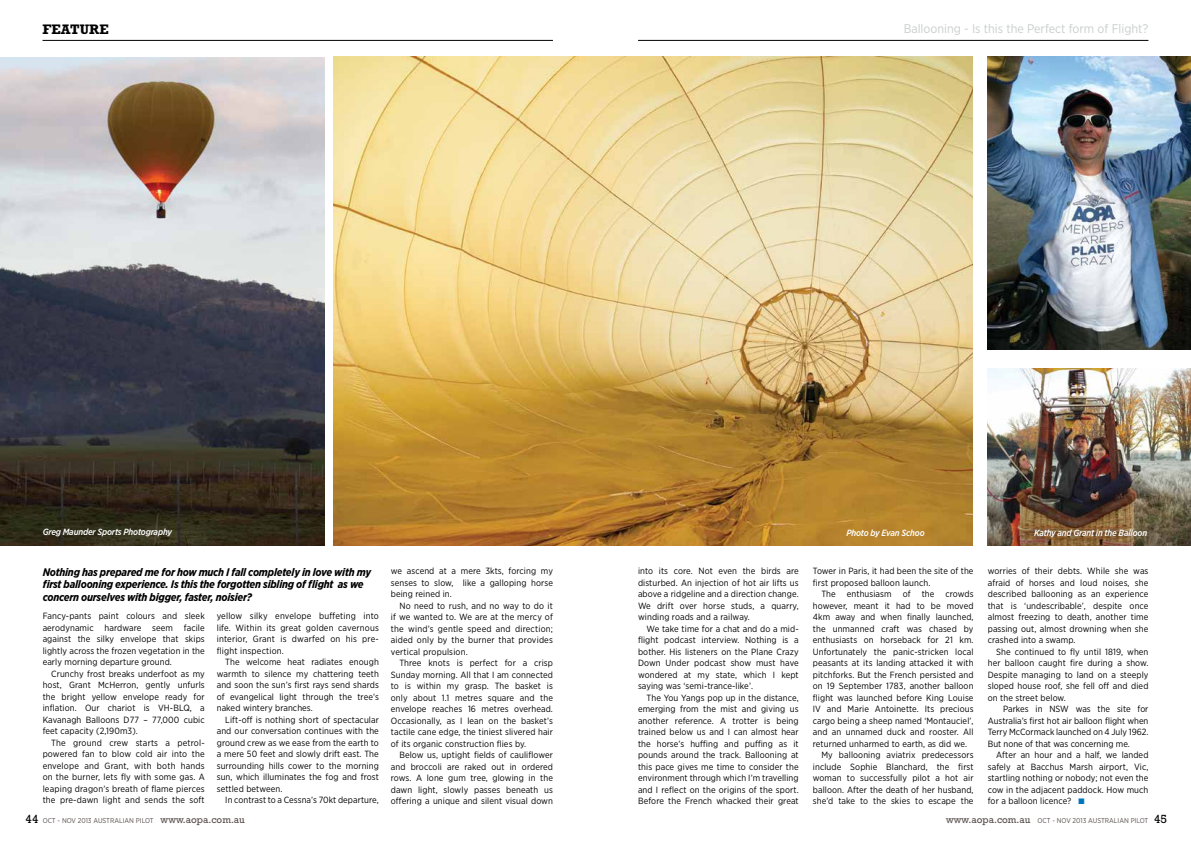
<style>
.page{position:relative;width:1191px;height:842px;background:#fff}
.page>*{position:absolute;margin:0;border:0;box-sizing:border-box;transform-origin:0 0}
.t1{font:700 14px "Rockwell";color:#000}
.t2{font:12.5px "Gotham Narrow";color:#c8cecd}
.t3{font:italic 700 11px/12.5px "Gotham Narrow";letter-spacing:-.02em;color:#000}
.t4{font:9px/11.5px "Gotham Narrow";letter-spacing:.01em;color:#000;text-align:justify}
.t5{font:italic 500 9px "Gotham Narrow";letter-spacing:-.02em;color:#fff}
.t6{font:7px "Gotham Narrow";color:#584e4c}
.s1{color:#0075be}
.s2{font-family:"Rockwell";font-size:12px;color:#000}
.s3{font-family:"Rockwell";font-size:10px}
</style>
<div class="page">
<hr style="left:43px;top:40px;width:510px;height:1px;background:#000">
<hr style="left:638px;top:40px;width:510px;height:1px;background:#000">
<img style="left:0;top:58px;width:324px;height:488px">
<img style="left:333px;top:57px;width:639px;height:489px">
<img style="left:987px;top:57px;width:204px;height:292px">
<img style="left:987px;top:369px;width:204px;height:177px">
<h1 class="t1" style="left:43px;top:21px;width:68px">FEATURE</h1>
<h2 class="t2" style="left:903px;top:21px;width:246px">Ballooning - Is this the Perfect form of Flight?</h2>
<p class="t5" style="left:43px;top:526px;width:131px">Greg Maunder Sports Photography</p>
<p class="t5" style="left:846px;top:527px;width:80px">Photo by Evan Schoo</p>
<p class="t5" style="left:1034px;top:527px;width:115px">Kathy and Grant in the Balloon</p>
<p class="t3" style="left:43px;top:566px;width:330px">Nothing has prepared me for how much I fall completely in love with my first ballooning experience. Is this the forgotten sibling of flight as we concern ourselves with bigger, faster, noisier?</p>
<p class="t4" style="left:43px;top:610px;width:164px">Fancy-pants paint colours and sleek aerodynamic hardware seem facile against the silky envelope that skips lightly across the frozen vegetation in the early morning departure ground.</p>
<p class="t4" style="left:43px;top:668px;width:164px;text-indent:9px">Crunchy frost breaks underfoot as my host, Grant McHerron, gently unfurls the bright yellow envelope ready for inflation. Our chariot is VH-BLQ, a Kavanagh Balloons D77 – 77,000 cubic feet capacity (2,190m3).</p>
<p class="t4" style="left:43px;top:737px;width:164px;text-indent:9px">The ground crew starts a petrol&shy;powered fan to blow cold air into the envelope and Grant, with both hands on the burner, lets fly with some gas. A leaping dragon’s breath of flame pierces the pre-dawn light and sends the soft</p>
<p class="t4" style="left:638px;top:565px;width:162px">into its core. Not even the birds are disturbed. An injection of hot air lifts us above a ridgeline and a direction change.<br>We drift over horse studs, a quarry, winding roads and a railway.</p>
<p class="t4" style="left:638px;top:623px;width:162px;text-indent:9px">We take time for a chat and do a mid&shy;flight podcast interview. Nothing is a bother. His listeners on the Plane Crazy Down Under podcast show must have wondered at my state, which I kept saying was ‘semi-trance-like’.</p>
<p class="t4" style="left:638px;top:692px;width:162px;text-indent:9px">The You Yangs pop up in the distance, emerging from the mist and giving us another reference. A trotter is being trained below us and I can almost hear the horse’s huffing and puffing as it pounds around the track. Ballooning at this pace gives me time to consider the environment through which I’m travelling and I reflect on the origins of the sport.<br>Before the French whacked their great</p>
<p class="t4" style="left:813px;top:565px;width:162px">Tower in Paris, it had been the site of the first proposed balloon launch.</p>
<p class="t4" style="left:821px;top:588px;width:154px">The enthusiasm of the crowds</p>
<p class="t4" style="left:813px;top:600px;width:162px">however, meant it had to be moved</p>
<p class="t4" style="left:813px;top:611px;width:162px">4km away and when finally launched,</p>
<p class="t4" style="left:813px;top:623px;width:162px">the unmanned craft was chased by</p>
<p class="t4" style="left:813px;top:634px;width:162px">enthusiasts on horseback for 21 km.</p>
<p class="t4" style="left:813px;top:646px;width:162px">Unfortunately the panic-stricken local</p>
<p class="t4" style="left:813px;top:657px;width:162px">peasants at its landing attacked it with</p>
<p class="t4" style="left:813px;top:669px;width:162px">pitchforks. But the French persisted and</p>
<p class="t4" style="left:813px;top:680px;width:162px">on 19 September 1783, another balloon</p>
<p class="t4" style="left:813px;top:692px;width:162px">flight was launched before King Louise</p>
<p class="t4" style="left:813px;top:703px;width:162px">IV and Marie Antoinette. Its precious</p>
<p class="t4" style="left:813px;top:715px;width:162px">cargo being a sheep named ‘Montauciel’,</p>
<p class="t4" style="left:813px;top:726px;width:162px">and an unnamed duck and rooster. All</p>
<p class="t4" style="left:813px;top:738px;width:156px">returned unharmed to earth, as did we.</p>
<p class="t4" style="left:821px;top:749px;width:154px">My ballooning aviatrix predecessors</p>
<p class="t4" style="left:813px;top:761px;width:162px">include Sophie Blanchard, the first</p>
<p class="t4" style="left:813px;top:772px;width:162px">woman to successfully pilot a hot air</p>
<p class="t4" style="left:813px;top:784px;width:162px">balloon. After the death of her husband,</p>
<p class="t4" style="left:813px;top:795px;width:162px">she’d take to the skies to escape the</p>
<p class="t4" style="left:391px;top:565px;width:164px">we ascend at a mere 3kts, forcing my senses to slow, like a galloping horse being reined in.</p>
<p class="t4" style="left:391px;top:600px;width:164px;text-indent:9px">No need to rush, and no way to do it if we wanted to. We are at the mercy of the wind’s gentle speed and direction; aided only by the burner that provides vertical propulsion.</p>
<p class="t4" style="left:391px;top:657px;width:164px;text-indent:9px">Three knots is perfect for a crisp Sunday morning. All that I am connected to is within my grasp. The basket is only about 1.1 metres square and the envelope reaches 16 metres overhead.<br>Occasionally, as I lean on the basket’s tactile cane edge, the tiniest slivered hair of its organic construction flies by.</p>
<p class="t4" style="left:391px;top:749px;width:164px;text-indent:9px">Below us, uptight fields of cauliflower and broccoli are raked out in ordered rows. A lone gum tree, glowing in the dawn light, slowly passes beneath us offering a unique and silent visual down</p>
<p class="t4" style="left:987px;top:565px;width:162px">worries of their debts. While she was afraid of horses and loud noises, she described ballooning as an experience that is ‘undescribable’, despite once almost freezing to death, another time passing out, almost drowning when she crashed into a swamp.</p>
<p class="t4" style="left:987px;top:646px;width:162px;text-indent:9px">She continued to fly until 1819, when her balloon caught fire during a show.<br>Despite managing to land on a steeply sloped house roof, she fell off and died on the street below.</p>
<p class="t4" style="left:987px;top:703px;width:162px;text-indent:15px">Parkes in NSW was the site for Australia’s first hot air balloon flight when Terry McCormack launched on 4 July 1962.<br>But none of that was concerning me.</p>
<p class="t4" style="left:987px;top:749px;width:162px;text-indent:9px">After an hour and a half, we landed safely at Bacchus Marsh airport, Vic, startling nothing or nobody; not even the cow in the adjacent paddock. How much for a balloon licence? <span class="s1">■</span></p>
<p class="t4" style="left:217px;top:610px;width:164px">yellow silky envelope buffeting into life. Within its great golden cavernous interior, Grant is dwarfed on his pre&shy;flight inspection.</p>
<p class="t4" style="left:217px;top:656px;width:164px;text-indent:9px">The welcome heat radiates enough warmth to silence my chattering teeth and soon the sun’s first rays send shards of evangelical light through the tree’s naked wintery branches.</p>
<p class="t4" style="left:217px;top:714px;width:164px;text-indent:9px">Lift-off is nothing short of spectacular and our conversation continues with the ground crew as we ease from the earth to a mere 50 feet and slowly drift east. The surrounding hills cower to the morning sun, which illuminates the fog and frost settled between.</p>
<p class="t4" style="left:225px;top:794px;width:155px">In contrast to a Cessna’s 70kt departure,</p>
<p class="t6" style="left:25px;top:816px;width:221px"><span class="s2">44</span> OCT - NOV 2013 AUSTRALIAN PILOT <span class="s3">www.aopa.com.au</span></p>
<p class="t6" style="left:946px;top:816px;width:222px"><span class="s3">www.aopa.com.au</span> OCT - NOV 2013 AUSTRALIAN PILOT <span class="s2">45</span></p>
</div>
